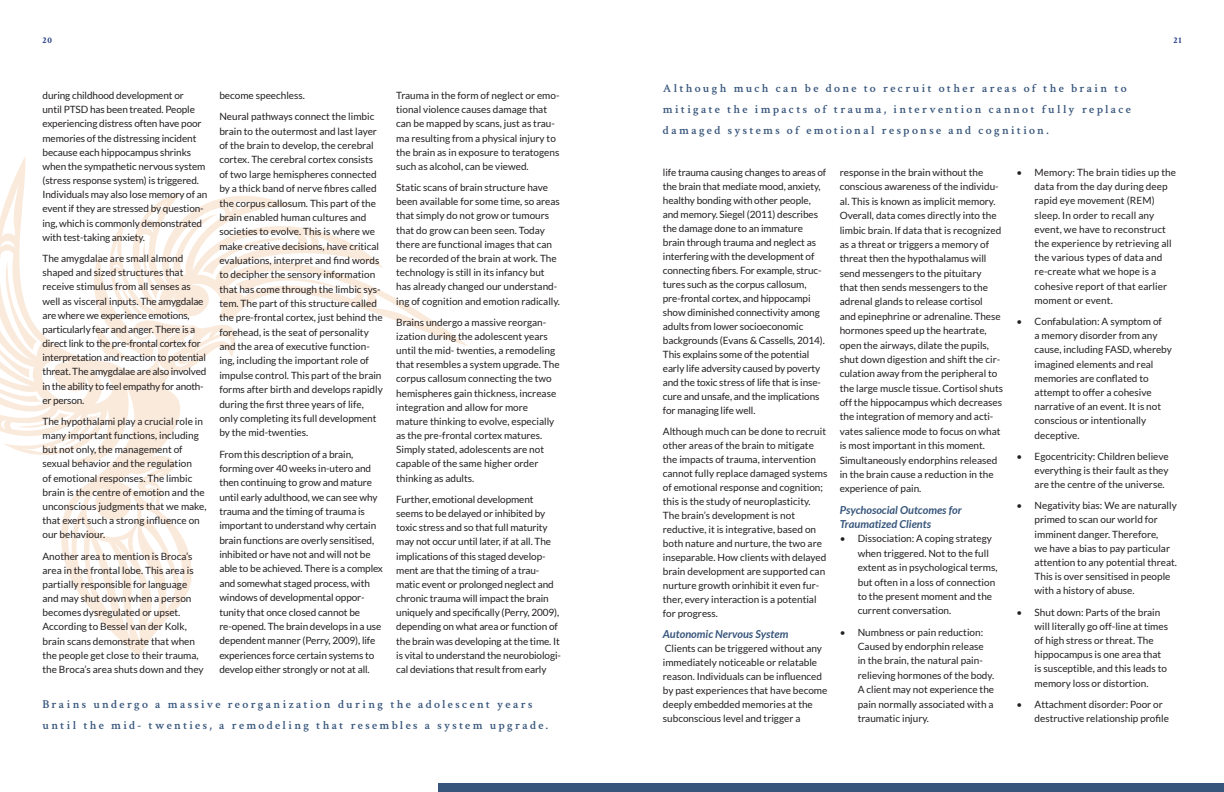
<style>
.page{position:relative;width:1224px;height:792px;background:#fff}
.page>*{position:absolute;margin:0;border:0;box-sizing:border-box;transform-origin:0 0}
.Pull_quote_2{font:600 12px/21px "Crimson Text";letter-spacing:.19em;color:#37557b}
.t1{font:italic 700 11px/14.4px "Lato";color:#37557b}
.Paragraph{font:10px/14.2px "Lato";color:#231f20}
.Paragraph-2{font:10px/14.2px "Lato";letter-spacing:-.02em;color:#231f20}
.t2{font:700 9px "Crimson Text";color:#263f8a}
</style>
<div class="page">
<svg style="left:0;top:157px;width:468px;height:500px"></svg>
<div style="left:439px;top:783px;width:785px;height:9px;background:#37557b"></div>
<p class="t2" style="left:43px;top:35px;width:11px">20</p>
<p class="t2" style="left:1173px;top:35px;width:10px">21</p>
<p class="Paragraph" style="left:43px;top:88px;width:166px">during childhood development or<br>until PTSD has been treated. People experiencing distress often have poor memories of the distressing incident because each hippocampus shrinks when the sympathetic nervous system (stress response system) is triggered.<br>Individuals may also lose memory of an event if they are stressed by question&shy;ing, which is commonly demonstrated with test-taking anxiety.</p>
<p class="Paragraph-2" style="left:43px;top:251px;width:165px">The amygdalae are small almond shaped and sized structures that receive stimulus from all senses as well as visceral inputs. The amygdalae are where we experience emotions, particularly fear and anger. There is a direct link to the pre-frontal cortex for interpretation and reaction to potential threat. The amygdalae are also involved in the ability to feel empathy for anoth&shy;er person.</p>
<p class="Paragraph" style="left:43px;top:414px;width:166px">The hypothalami play a crucial role in many important functions, including but not only, the management of sexual behavior and the regulation<br>of emotional responses. The limbic brain is the centre of emotion and the unconscious judgments that we make, that exert such a strong influence on our behaviour.</p>
<p class="Paragraph" style="left:43px;top:549px;width:163px">Another area to mention is Broca’s area in the frontal lobe. This area is partially responsible for language and may shut down when a person becomes dysregulated or upset.<br>According to Bessel van der Kolk, brain scans demonstrate that when the people get close to their trauma, the Broca’s area shuts down and they</p>
<p class="Paragraph" style="left:396px;top:88px;width:165px">Trauma in the form of neglect or emo&shy;tional violence causes damage that can be mapped by scans, just as trau&shy;ma resulting from a physical injury to the brain as in exposure to teratogens such as alcohol, can be viewed.</p>
<p class="Paragraph" style="left:396px;top:180px;width:165px">Static scans of brain structure have been available for some time, so areas that simply do not grow or tumours that do grow can been seen. Today there are functional images that can be recorded of the brain at work. The technology is still in its infancy but has already changed our understand&shy;ing of cognition and emotion radically.</p>
<p class="Paragraph" style="left:396px;top:315px;width:165px">Brains undergo a massive reorgan&shy;ization during the adolescent years until the mid- twenties, a remodeling that resembles a system upgrade. The corpus callosum connecting the two hemispheres gain thickness, increase integration and allow for more mature thinking to evolve, especially as the pre-frontal cortex matures.<br>Simply stated, adolescents are not capable of the same higher order thinking as adults.</p>
<p class="Paragraph" style="left:396px;top:492px;width:166px">Further, emotional development seems to be delayed or inhibited by toxic stress and so that full maturity may not occur until later, if at all. The implications of this staged develop&shy;ment are that the timing of a trau&shy;matic event or prolonged neglect and chronic trauma will impact the brain uniquely and specifically (Perry, 2009), depending on what area or function of the brain was developing at the time. It is vital to understand the neurobiologi&shy;cal deviations that result from early</p>
<p class="Pull_quote_2" style="left:43px;top:693px;width:507px">Brains undergo a massive reorganization during the adolescent years until the mid- twenties, a remodeling that resembles a system upgrade.</p>
<p class="Paragraph" style="left:219px;top:88px;width:87px">become speechless.</p>
<p class="Paragraph" style="left:219px;top:109px;width:165px">Neural pathways connect the limbic brain to the outermost and last layer of the brain to develop, the cerebral cortex. The cerebral cortex consists of two large hemispheres connected by a thick band of nerve fibres called the corpus callosum. This part of the brain enabled human cultures and societies to evolve. This is where we make creative decisions, have critical evaluations, interpret and find words to decipher the sensory information that has come through the limbic sys&shy;tem. The part of this structure called the pre-frontal cortex, just behind the forehead, is the seat of personality and the area of executive function&shy;ing, including the important role of impulse control. This part of the brain forms after birth and develops rapidly during the first three years of life, only completing its full development by the mid-twenties.</p>
<p class="Paragraph" style="left:219px;top:447px;width:165px">From this description of a brain, forming over 40 weeks in-utero and then continuing to grow and mature until early adulthood, we can see why trauma and the timing of trauma is important to understand why certain brain functions are overly sensitised, inhibited or have not and will not be able to be achieved. There is a complex and somewhat staged process, with windows of developmental oppor&shy;tunity that once closed cannot be re-opened. The brain develops in a use dependent manner (Perry, 2009), life experiences force certain systems to develop either strongly or not at all.</p>
<p class="Pull_quote_2" style="left:663px;top:77px;width:470px">Although much can be done to recruit other areas of the brain to mitigate the impacts of trauma, intervention cannot fully replace damaged systems of emotional response and cognition.</p>
<p class="Paragraph" style="left:663px;top:165px;width:165px">life trauma causing changes to areas of the brain that mediate mood, anxiety, healthy bonding with other people, and memory. Siegel (2011) describes the damage done to an immature brain through trauma and neglect as interfering with the development of connecting fibers. For example, struc&shy;tures such as the corpus callosum, pre-frontal cortex, and hippocampi show diminished connectivity among adults from lower socioeconomic backgrounds (Evans &amp; Cassells, 2014).<br>This explains some of the potential early life adversity caused by poverty and the toxic stress of life that is inse&shy;cure and unsafe, and the implications for managing life well.</p>
<p class="Paragraph" style="left:663px;top:424px;width:166px">Although much can be done to recruit other areas of the brain to mitigate the impacts of trauma, intervention cannot fully replace damaged systems of emotional response and cognition; this is the study of neuroplasticity.<br>The brain’s development is not reductive, it is integrative, based on both nature and nurture, the two are inseparable. How clients with delayed brain development are supported can nurture growth orinhibit it even fur&shy;ther, every interaction is a potential for progress.</p>
<h2 class="t1" style="left:663px;top:627px;width:127px">Autonomic Nervous System</h2>
<p class="Paragraph" style="left:663px;top:641px;width:166px">Clients can be triggered without any immediately noticeable or relatable reason. Individuals can be influenced by past experiences that have become deeply embedded memories at the subconscious level and trigger a</p>
<p class="Paragraph" style="left:840px;top:165px;width:165px">response in the brain without the conscious awareness of the individu&shy;al. This is known as implicit memory.<br>Overall, data comes directly into the limbic brain. If data that is recognized as a threat or triggers a memory of threat then the hypothalamus will send messengers to the pituitary<br>that then sends messengers to the adrenal glands to release cortisol<br>and epinephrine or adrenaline. These hormones speed up the heartrate, open the airways, dilate the pupils, shut down digestion and shift the cir&shy;culation away from the peripheral to the large muscle tissue. Cortisol shuts off the hippocampus which decreases the integration of memory and acti&shy;vates salience mode to focus on what is most important in this moment.<br>Simultaneously endorphins released in the brain cause a reduction in the experience of pain.</p>
<h2 class="t1" style="left:840px;top:503px;width:124px">Psychosocial Outcomes for<br>Traumatized Clients</h2>
<p class="Paragraph" style="left:858px;top:532px;width:141px;text-indent:-18px">• Dissociation: A coping strategy when triggered. Not to the full extent as in psychological terms, but often in a loss of connection to the present moment and the current conversation.</p>
<p class="Paragraph" style="left:858px;top:625px;width:138px;text-indent:-18px">• Numbness or pain reduction:<br>Caused by endorphin release in the brain, the natural pain&shy;relieving hormones of the body.<br>A client may not experience the pain normally associated with a traumatic injury.</p>
<p class="Paragraph" style="left:1035px;top:165px;width:143px;text-indent:-18px">• Memory: The brain tidies up the data from the day during deep rapid eye movement (REM) sleep. In order to recall any event, we have to reconstruct the experience by retrieving all the various types of data and re-create what we hope is a cohesive report of that earlier moment or event.</p>
<p class="Paragraph" style="left:1035px;top:314px;width:139px;text-indent:-18px">• Confabulation: A symptom of<br>a memory disorder from any cause, including FASD, whereby imagined elements and real memories are conflated to attempt to offer a cohesive narrative of an event. It is not conscious or intentionally deceptive.</p>
<p class="Paragraph" style="left:1035px;top:449px;width:135px;text-align:justify;text-indent:-18px">• Egocentricity: Children believe everything is their fault as they are the centre of the universe.</p>
<p class="Paragraph" style="left:1035px;top:498px;width:144px;text-indent:-18px">• Negativity bias: We are naturally primed to scan our world for imminent danger. Therefore,<br>we have a bias to pay particular attention to any potential threat.<br>This is over sensitised in people with a history of abuse.</p>
<p class="Paragraph" style="left:1035px;top:605px;width:135px;text-indent:-18px">• Shut down: Parts of the brain will literally go off-line at times of high stress or threat. The hippocampus is one area that is susceptible, and this leads to memory loss or distortion.</p>
<p class="Paragraph" style="left:1035px;top:697px;width:136px;text-indent:-18px">• Attachment disorder: Poor or destructive relationship profile</p>
</div>
